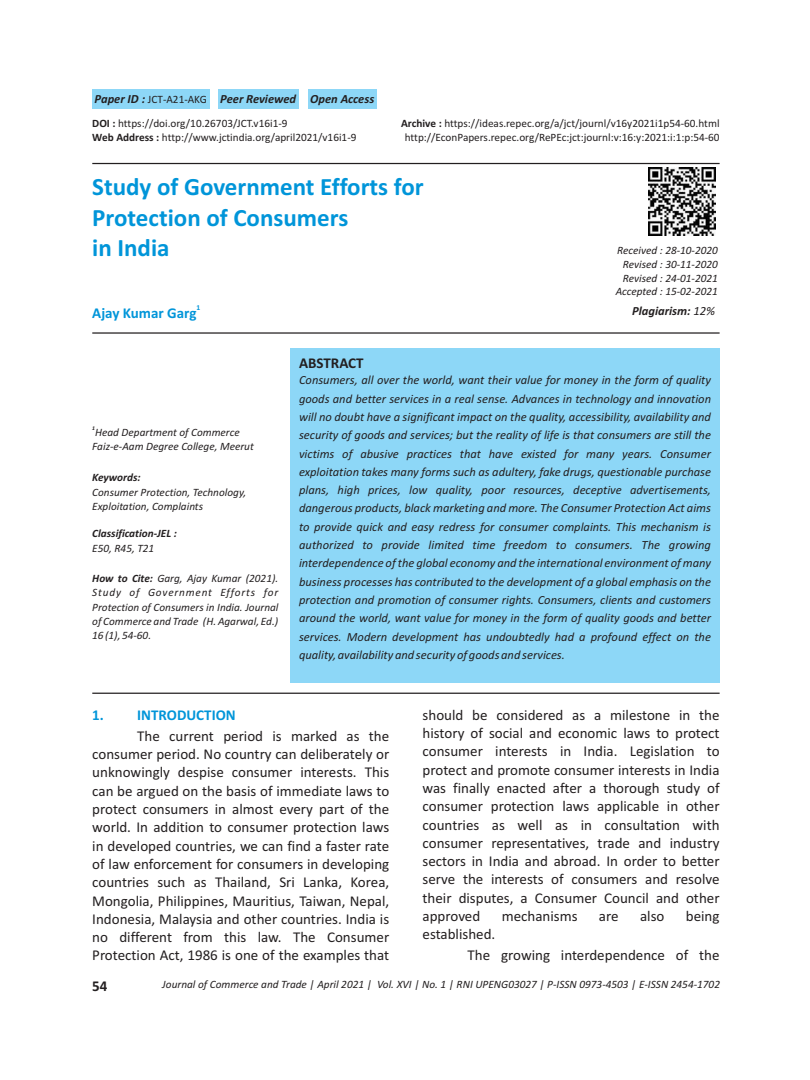
<style>
.page{position:relative;width:810px;height:1080px;background:#fff}
.page>*{position:absolute;margin:0;border:0;box-sizing:border-box;transform-origin:0 0}
.t1{font:700 25px/30.5px "Calibri";color:#0095d9}
.t2{font:15px/18.2px "Calibri";color:#231f20;text-align:justify}
.t3{font:700 15px "Calibri";color:#0095d9}
.t4{font:700 15px "Calibri";color:#231f20}
.t5{font:italic 12.5px/18.2px "Calibri";color:#231f20;text-align:justify}
.t6{font:italic 700 12.5px "Calibri";color:#231f20}
.t7{font:italic 11.25px/14.4px "Calibri";color:#231f20}
.t8{font:11.25px/13.8px "Calibri";color:#231f20}
.t9{font:italic 700 11.25px "Calibri";color:#231f20}
.t10{font:700 7.5px "Calibri";color:#0095d9}
.t11{font:italic 700 5.62px "Calibri";color:#231f20}
.s1{font-weight:400;font-style:normal;font-size:11.25px}
.s2{font-weight:700}
.s3{font-weight:400}
</style>
<div class="page">
<div style="left:219px;top:89px;width:80px;height:20px;background:#8dd7f7"></div>
<div style="left:309px;top:89px;width:68px;height:20px;background:#8dd7f7"></div>
<div style="left:291px;top:348px;width:429px;height:335px;background:#8dd7f7"></div>
<div style="left:92px;top:89px;width:118px;height:20px;background:#8dd7f7"></div>
<hr style="left:92px;top:163px;width:628px;height:1px;background:#231f20">
<hr style="left:92px;top:332px;width:628px;height:2px;background:#231f20">
<hr style="left:92px;top:693px;width:628px;height:1px;background:#231f20">
<img style="left:648px;top:168px;width:68px;height:67px">
<p class="t6" style="left:95px;top:93px;width:281px">Paper ID : <span class="s1">JCT-A21-AKG</span> Peer Reviewed Open Access</p>
<p class="t8" style="left:92px;top:117px;width:266px"><span class="s2">DOI :</span> https://doi.org/10.26703/JCT.v16i1-9<br><span class="s2">Web Address :</span> http://www.jctindia.org/april2021/v16i1-9</p>
<p class="t8" style="left:401px;top:117px;width:320px;text-align:center"><span class="s2">Archive :</span> https://ideas.repec.org/a/jct/journl/v16y2021i1p54-60.html http://EconPapers.repec.org/RePEc:jct:journl:v:16:y:2021:i:1:p:54-60</p>
<h1 class="t1" style="left:92px;top:174px;width:333px">Study of Government Efforts for<br>Protection of Consumers<br>in India</h1>
<p class="t10" style="left:196px;top:305px;width:5px">1</p>
<p class="t3" style="left:92px;top:306px;width:106px">Ajay Kumar Garg</p>
<p class="t7" style="left:616px;top:244px;width:104px;line-height:13.8px;text-align:right">Received : 28-10-2020<br>Revised : 30-11-2020<br>Revised : 24-01-2021<br>Accepted : 15-02-2021</p>
<p class="t6" style="left:632px;top:306px;width:84px">Plagiarism: <span class="s3">12%</span></p>
<p class="t11" style="left:92px;top:426px;width:4px">1</p>
<p class="t7" style="left:92px;top:426px;width:163px;line-height:13.8px">Head Department of Commerce<br>Faiz-e-Aam Degree College, Meerut</p>
<p class="t9" style="left:92px;top:473px;width:50px">Keywords:</p>
<p class="t7" style="left:92px;top:486px;width:155px">Consumer Protection, Technology,<br>Exploitation, Complaints</p>
<p class="t9" style="left:92px;top:529px;width:86px">Classification-JEL :</p>
<p class="t7" style="left:92px;top:542px;width:64px">E50, R45, T21</p>
<p class="t7" style="left:92px;top:572px;width:188px;text-align:justify"><span class="s2">How to Cite:</span> Garg, Ajay Kumar (2021).<br>Study of Government Efforts for Protection of Consumers in India. Journal of Commerce and Trade (H. Agarwal, Ed.)<br>16 (1), 54-60.</p>
<p class="t4" style="left:299px;top:357px;width:66px">ABSTRACT</p>
<p class="t5" style="left:299px;top:372px;width:414px">Consumers, all over the world, want their value for money in the form of quality goods and better services in a real sense. Advances in technology and innovation will no doubt have a significant impact on the quality, accessibility, availability and security of goods and services; but the reality of life is that consumers are still the victims of abusive practices that have existed for many years. Consumer exploitation takes many forms such as adultery, fake drugs, questionable purchase plans, high prices, low quality, poor resources, deceptive advertisements, dangerous products, black marketing and more. The Consumer Protection Act aims to provide quick and easy redress for consumer complaints. This mechanism is authorized to provide limited time freedom to consumers. The growing interdependence of the global economy and the international environment of many business processes has contributed to the development of a global emphasis on the protection and promotion of consumer rights. Consumers, clients and customers around the world, want value for money in the form of quality goods and better services. Modern development has undoubtedly had a profound effect on the quality, availability and security of goods and services.</p>
<p class="t3" style="left:92px;top:708px;width:145px">1. INTRODUCTION</p>
<p class="t2" style="left:92px;top:728px;width:299px;text-indent:45px">The current period is marked as the consumer period. No country can deliberately or unknowingly despise consumer interests. This can be argued on the basis of immediate laws to protect consumers in almost every part of the world. In addition to consumer protection laws in developed countries, we can find a faster rate of law enforcement for consumers in developing countries such as Thailand, Sri Lanka, Korea, Mongolia, Philippines, Mauritius, Taiwan, Nepal, Indonesia, Malaysia and other countries. India is no different from this law. The Consumer Protection Act, 1986 is one of the examples that</p>
<p class="t2" style="left:423px;top:707px;width:299px">should be considered as a milestone in the history of social and economic laws to protect consumer interests in India. Legislation to protect and promote consumer interests in India was finally enacted after a thorough study of consumer protection laws applicable in other countries as well as in consultation with consumer representatives, trade and industry sectors in India and abroad. In order to better serve the interests of consumers and resolve their disputes, a Consumer Council and other approved</p>
<p class="t2" style="left:502px;top:908px;width:77px">mechanisms</p>
<p class="t2" style="left:599px;top:908px;width:21px">are</p>
<p class="t2" style="left:640px;top:908px;width:26px">also</p>
<p class="t2" style="left:686px;top:908px;width:35px">being</p>
<p class="t2" style="left:468px;top:925px;width:254px;line-height:21px;text-indent:-45px">established.<br>The growing interdependence of the</p>
<p class="t4" style="left:92px;top:979px;width:17px">54</p>
<p class="t7" style="left:162px;top:978px;width:559px">Journal of Commerce and Trade | April 2021 | Vol. XVI | No. 1 | RNI UPENG03027 | P-ISSN 0973-4503 | E-ISSN 2454-1702</p>
</div>
